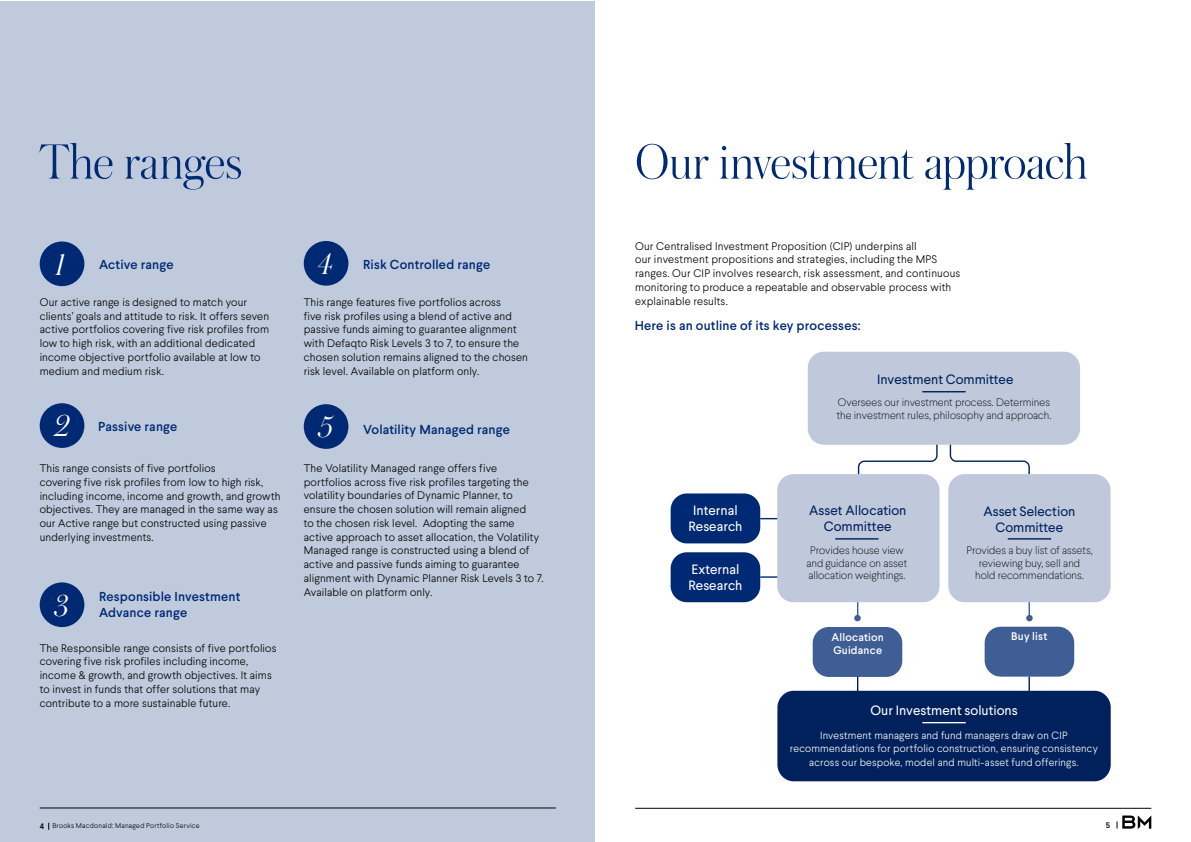
<style>
.page{position:relative;width:1191px;height:842px;background:#fff}
.page>*{position:absolute;margin:0;border:0;box-sizing:border-box;transform-origin:0 0}
.t1{font:300 52px "Austin Trial";letter-spacing:-.015em;color:#002974}
.t2{font:italic 300 31.9px "Austin Trial";color:#fff}
.t3{font:13.5px/16.2px "Larsseit";color:#00215c;text-align:center}
.t4{font:13.5px/16.2px "Larsseit";color:#fff;text-align:center}
.t5{font:500 13px/15.8px "Larsseit";letter-spacing:.01em;color:#002974}
.t6{font:300 11px/13.8px "Larsseit";letter-spacing:.01em;color:#000}
.t7{font:500 11px/13.8px "Larsseit";letter-spacing:.015em;color:#fff}
.t8{font:100 10.8px/13px "Larsseit";color:#000;text-align:center}
.t9{font:300 10.5px/13.8px "Larsseit";letter-spacing:.015em;color:#fff;text-align:center}
.t10{font:500 8px "Larsseit";color:#000}
.t11{font:300 7px "Larsseit";letter-spacing:.035em;color:#000}
.s1{font-weight:500;font-size:8px}
</style>
<div class="page">
<div style="left:0;top:1px;width:595px;height:840px;background:#bfcadc"></div>
<hr style="left:40px;top:808px;width:516px;height:1px;background:#000">
<hr style="left:635px;top:808px;width:516px;height:1px;background:#000">
<svg style="left:1116px;top:815px;width:35px;height:14px"></svg>
<div style="left:40px;top:403px;width:44px;height:45px;background:#002974;border-radius:50%"></div>
<div style="left:40px;top:582px;width:44px;height:45px;background:#002974;border-radius:50%"></div>
<div style="left:304px;top:404px;width:44px;height:45px;background:#002974;border-radius:50%"></div>
<div style="left:304px;top:241px;width:44px;height:45px;background:#002974;border-radius:50%"></div>
<div style="left:40px;top:241px;width:44px;height:45px;background:#002974;border-radius:50%"></div>
<hr style="left:1028px;top:591px;width:2px;height:26px;background:#405e96">
<div style="left:777px;top:474px;width:162px;height:128px;background:#bfc9db;border-radius:16px"></div>
<div style="left:948px;top:474px;width:162px;height:128px;background:#bfc9db;border-radius:16px"></div>
<svg style="left:835px;top:445px;width:217px;height:95px"></svg>
<div style="left:807px;top:352px;width:273px;height:93px;background:#bfc9db;border-radius:16px"></div>
<hr style="left:922px;top:391px;width:43px;height:1px;background:#00215c">
<div style="left:984px;top:627px;width:90px;height:50px;background:#405e96;border-radius:16px"></div>
<div style="left:812px;top:627px;width:90px;height:50px;background:#405e96;border-radius:16px"></div>
<svg style="left:854px;top:602px;width:6px;height:19px"></svg>
<div style="left:670px;top:493px;width:90px;height:50px;background:#002973;border-radius:16px"></div>
<div style="left:670px;top:552px;width:90px;height:50px;background:#002973;border-radius:16px"></div>
<svg style="left:760px;top:518px;width:17px;height:1px"></svg>
<svg style="left:760px;top:576px;width:17px;height:2px"></svg>
<svg style="left:1026px;top:615px;width:6px;height:6px"></svg>
<div style="left:777px;top:691px;width:333px;height:90px;background:#00215c;border-radius:16px"></div>
<hr style="left:922px;top:722px;width:43px;height:1px;background:#fff">
<hr style="left:1028px;top:677px;width:2px;height:38px;background:#00215c">
<hr style="left:857px;top:677px;width:1px;height:38px;background:#00215c">
<h1 class="t1" style="left:39px;top:143px;width:205px">The ranges</h1>
<h2 class="t2" style="left:56px;top:252px;width:11px">1</h2>
<h2 class="t2" style="left:318px;top:252px;width:16px">4</h2>
<p class="t5" style="left:99px;top:256px;width:76px">Active range</p>
<p class="t5" style="left:363px;top:257px;width:129px">Risk Controlled range</p>
<p class="t6" style="left:40px;top:295px;width:231px">Our active range is designed to match your clients’ goals and attitude to risk. It offers seven active portfolios covering five risk profiles from low to high risk, with an additional dedicated income objective portfolio available at low to medium and medium risk.</p>
<h2 class="t2" style="left:54px;top:414px;width:17px">2</h2>
<p class="t5" style="left:98px;top:419px;width:81px">Passive range</p>
<p class="t6" style="left:40px;top:461px;width:242px">This range consists of five portfolios<br>covering five risk profiles from low to high risk, including income, income and growth, and growth objectives. They are managed in the same way as our Active range but constructed using passive underlying investments.</p>
<h2 class="t2" style="left:54px;top:593px;width:16px">3</h2>
<p class="t5" style="left:99px;top:589px;width:143px">Responsible Investment<br>Advance range</p>
<p class="t6" style="left:40px;top:641px;width:238px">The Responsible range consists of five portfolios covering five risk profiles including income, income &amp; growth, and growth objectives. It aims to invest in funds that offer solutions that may contribute to a more sustainable future.</p>
<p class="t6" style="left:304px;top:295px;width:226px">This range features five portfolios across<br>five risk profiles using a blend of active and passive funds aiming to guarantee alignment with Defaqto Risk Levels 3 to 7, to ensure the chosen solution remains aligned to the chosen risk level. Available on platform only.</p>
<h2 class="t2" style="left:318px;top:415px;width:17px">5</h2>
<p class="t5" style="left:363px;top:422px;width:148px">Volatility Managed range</p>
<p class="t6" style="left:304px;top:461px;width:241px">The Volatility Managed range offers five portfolios across five risk profiles targeting the volatility boundaries of Dynamic Planner, to ensure the chosen solution will remain aligned<br>to the chosen risk level. Adopting the same active approach to asset allocation, the Volatility Managed range is constructed using a blend of active and passive funds aiming to guarantee alignment with Dynamic Planner Risk Levels 3 to 7.<br>Available on platform only.</p>
<h1 class="t1" style="left:635px;top:143px;width:454px">Our investment approach</h1>
<p class="t6" style="left:635px;top:239px;width:327px">Our Centralised Investment Proposition (CIP) underpins all<br>our investment propositions and strategies, including the MPS ranges. Our CIP involves research, risk assessment, and continuous monitoring to produce a repeatable and observable process with explainable results.</p>
<p class="t5" style="left:634px;top:317px;width:227px">Here is an outline of its key processes:</p>
<p class="t3" style="left:877px;top:371px;width:138px">Investment Committee</p>
<p class="t4" style="left:688px;top:502px;width:55px">Internal<br>Research</p>
<p class="t4" style="left:688px;top:561px;width:55px;text-align:left">External<br>Research</p>
<p class="t8" style="left:836px;top:396px;width:216px;text-align:left">Oversees our investment process. Determines the investment rules, philosophy and approach.</p>
<p class="t3" style="left:809px;top:502px;width:99px">Asset Allocation<br>Committee</p>
<p class="t8" style="left:806px;top:543px;width:102px">Provides house view and guidance on asset allocation weightings.</p>
<p class="t3" style="left:983px;top:503px;width:93px">Asset Selection<br>Committee</p>
<p class="t8" style="left:966px;top:543px;width:128px">Provides a buy list of assets, reviewing buy, sell and<br>hold recommendations.</p>
<p class="t7" style="left:831px;top:630px;width:54px">Allocation<br>Guidance</p>
<p class="t7" style="left:1011px;top:630px;width:38px">Buy list</p>
<p class="t4" style="left:870px;top:702px;width:149px">Our Investment solutions</p>
<p class="t9" style="left:790px;top:728px;width:309px">Investment managers and fund managers draw on CIP recommendations for portfolio construction, ensuring consistency across our bespoke, model and multi-asset fund offerings.</p>
<p class="t11" style="left:40px;top:822px;width:161px"><span class="s1">4</span> Brooks Macdonald: Managed Portfolio Service</p>
<p class="t10" style="left:1106px;top:820px;width:6px">5</p>
</div>
